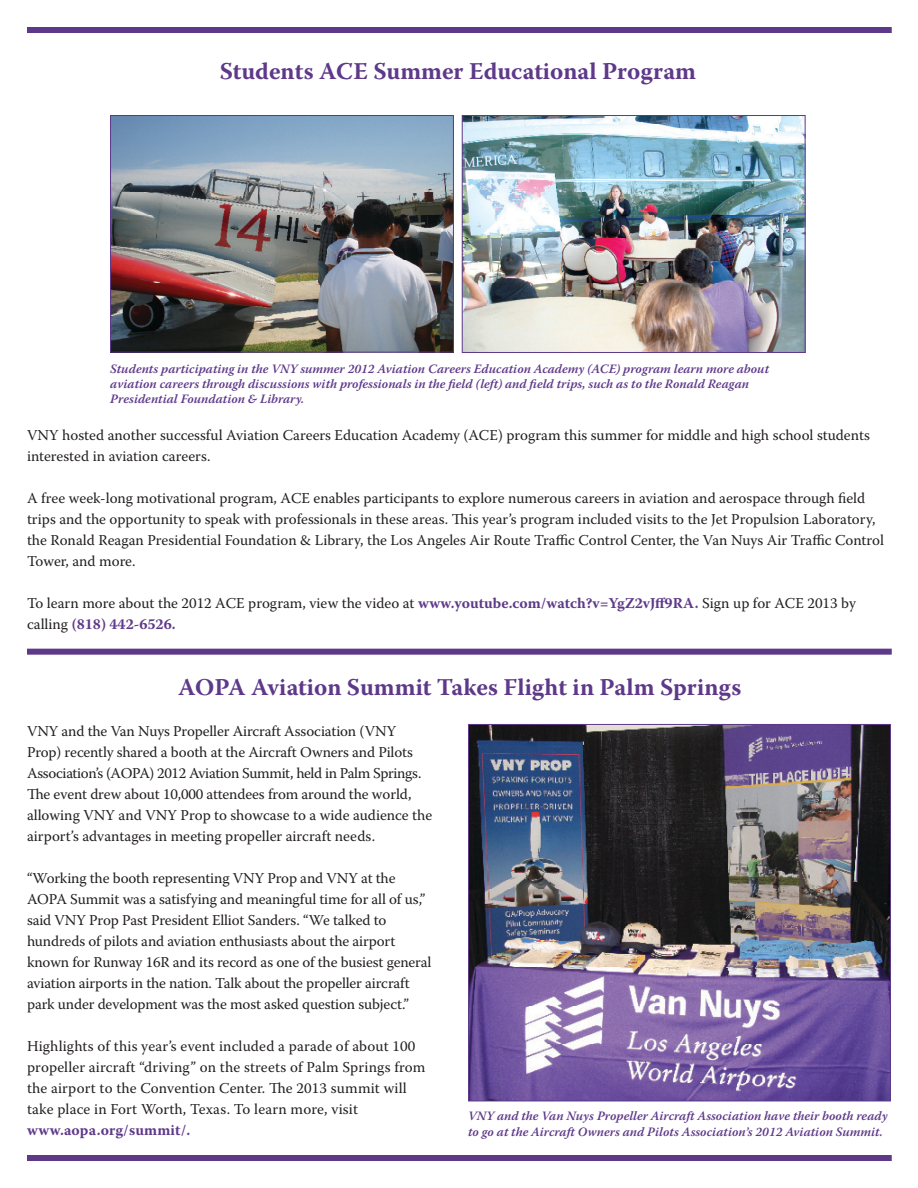
<style>
.page{position:relative;width:918px;height:1188px;background:#fff}
.page>*{position:absolute;margin:0;border:0;box-sizing:border-box;transform-origin:0 0}
.t1{font:700 24px "Warnock Pro";color:#5e398a}
.t2{font:15px/21px "Warnock Pro";color:#231f20}
.t3{font:700 15px "Warnock Pro";letter-spacing:.01em;color:#5e398a}
.t4{font:italic 600 12.75px/15.3px "Warnock Pro";color:#5e398a}
.s1{font-weight:700;color:#5e398a}
</style>
<div class="page">
<div style="left:27px;top:27px;width:865px;height:6px;background:#5e398a"></div>
<div style="left:27px;top:1155px;width:865px;height:6px;background:#5e398a"></div>
<img style="left:112px;top:117px;width:340px;height:234px">
<div style="left:110px;top:115px;width:344px;height:238px;border:1px solid #5e398a"></div>
<img style="left:464px;top:117px;width:340px;height:234px">
<div style="left:462px;top:115px;width:344px;height:238px;border:1px solid #5e398a"></div>
<div style="left:27px;top:649px;width:865px;height:6px;background:#5e398a"></div>
<img style="left:470px;top:726px;width:419px;height:373px">
<h1 class="t1" style="left:220px;top:57px;width:478px">Students ACE Summer Educational Program</h1>
<p class="t4" style="left:110px;top:361px;width:660px">Students participating in the VNY summer 2012 Aviation Careers Education Academy (ACE) program learn more about aviation careers through discussions with professionals in the field (left) and field trips, such as to the Ronald Reagan<br>Presidential Foundation &amp; Library.</p>
<p class="t2" style="left:27px;top:424px;width:844px">VNY hosted another successful Aviation Careers Education Academy (ACE) program this summer for middle and high school students interested in aviation careers.</p>
<p class="t2" style="left:27px;top:487px;width:859px">A free week-long motivational program, ACE enables participants to explore numerous careers in aviation and aerospace through field trips and the opportunity to speak with professionals in these areas. This year’s program included visits to the Jet Propulsion Laboratory, the Ronald Reagan Presidential Foundation &amp; Library, the Los Angeles Air Route Traffic Control Center, the Van Nuys Air Traffic Control Tower, and more.</p>
<p class="t2" style="left:27px;top:592px;width:830px">To learn more about the 2012 ACE program, view the video at <span class="s1">www.youtube.com/watch?v=YgZ2vJff9RA.</span> Sign up for ACE 2013 by calling <span class="s1">(818) 442-6526.</span></p>
<h1 class="t1" style="left:178px;top:673px;width:565px">AOPA Aviation Summit Takes Flight in Palm Springs</h1>
<p class="t2" style="left:27px;top:720px;width:407px">VNY and the Van Nuys Propeller Aircraft Association (VNY Prop) recently shared a booth at the Aircraft Owners and Pilots Association’s (AOPA) 2012 Aviation Summit, held in Palm Springs.<br>The event drew about 10,000 attendees from around the world, allowing VNY and VNY Prop to showcase to a wide audience the airport’s advantages in meeting propeller aircraft needs.</p>
<p class="t2" style="left:27px;top:867px;width:406px">“Working the booth representing VNY Prop and VNY at the AOPA Summit was a satisfying and meaningful time for all of us,” said VNY Prop Past President Elliot Sanders. “We talked to hundreds of pilots and aviation enthusiasts about the airport known for Runway 16R and its record as one of the busiest general aviation airports in the nation. Talk about the propeller aircraft park under development was the most asked question subject.”</p>
<p class="t2" style="left:27px;top:1035px;width:400px">Highlights of this year’s event included a parade of about 100 propeller aircraft “driving” on the streets of Palm Springs from the airport to the Convention Center. The 2013 summit will take place in Fort Worth, Texas. To learn more, visit</p>
<p class="t3" style="left:27px;top:1121px;width:165px">www.aopa.org/summit/.</p>
<p class="t4" style="left:468px;top:1108px;width:421px">VNY and the Van Nuys Propeller Aircraft Association have their booth ready to go at the Aircraft Owners and Pilots Association’s 2012 Aviation Summit.</p>
</div>
